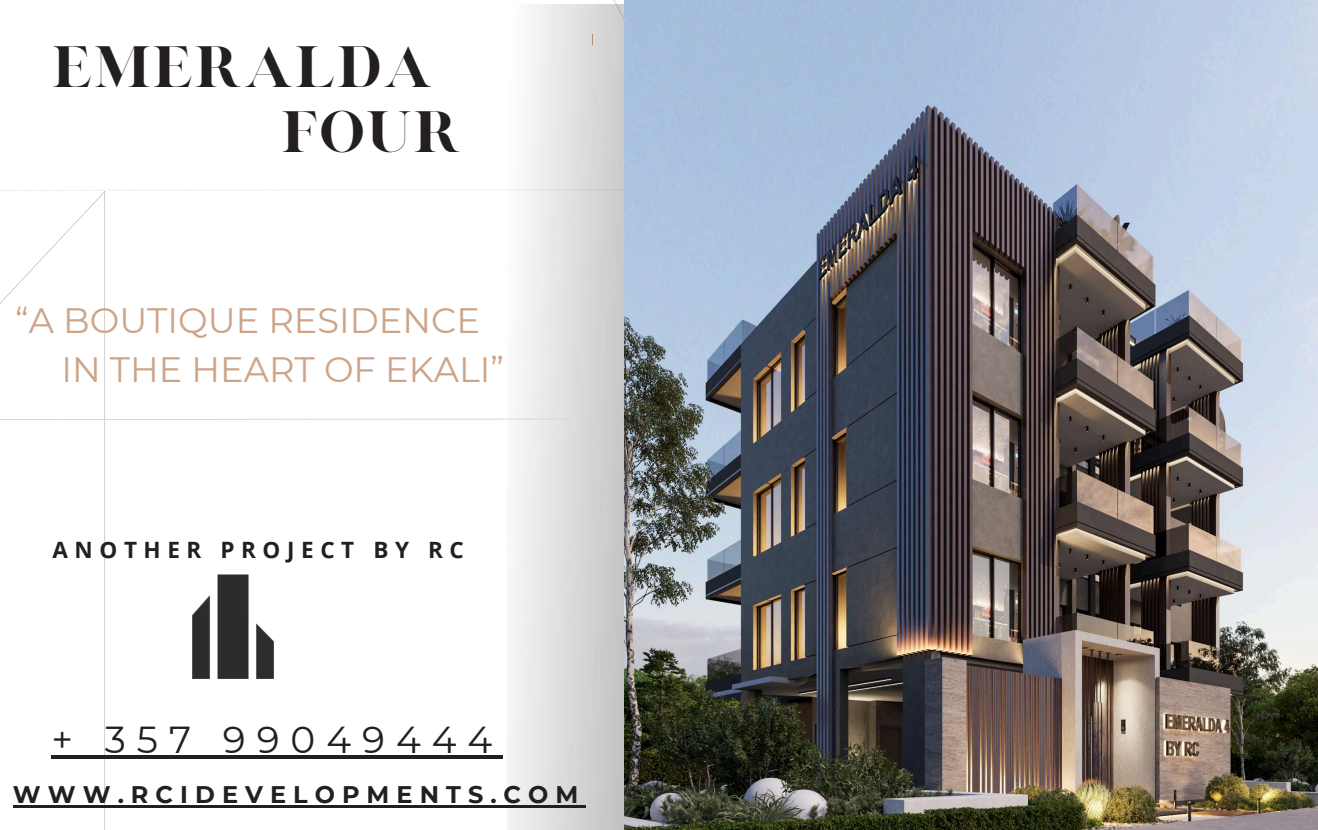
<style>
.page{position:relative;width:1318px;height:830px;background:#fff}
.page>*{position:absolute;margin:0;border:0;box-sizing:border-box;transform-origin:0 0}
.t1{font:47.25px/65.8px "London";color:#231f20}
.t2{font:37.5px "Montserrat";letter-spacing:.295em;color:#231f20}
.t3{font:35.25px/48.9px "Montserrat";color:#cda488}
.t4{font:700 24px "Montserrat";letter-spacing:.295em;color:#231f20}
.t5{font:700 22.5px "Open Sans";letter-spacing:.295em;color:#231f20}
</style>
<div class="page">
<svg style="left:0;top:191px;width:105px;height:639px"></svg>
<img style="left:192px;top:574px;width:82px;height:105px">
<svg style="left:0;top:189px;width:507px;height:2px"></svg>
<img style="left:507px;top:4px;width:117px;height:826px">
<svg style="left:0;top:418px;width:582px;height:2px"></svg>
<img style="left:624px;top:0;width:694px;height:830px">
<hr style="left:13px;top:805px;width:572px;height:2px;background:#231f20">
<hr style="left:51px;top:755px;width:452px;height:3px;background:#231f20">
<h1 class="t1" style="left:281px;top:39px;width:183px;text-indent:-229px">EMERALDA<br>FOUR</h1>
<p class="t3" style="left:61px;top:296px;width:444px;text-indent:-46px">“A BOUTIQUE RESIDENCE<br>IN THE HEART OF EKALI”</p>
<p class="t5" style="left:53px;top:534px;width:413px">ANOTHER PROJECT BY RC</p>
<p class="t2" style="left:51px;top:716px;width:442px">+ 357 99049444</p>
<p class="t4" style="left:13px;top:780px;width:567px">WWW.RCIDEVELOPMENTS.COM</p>
</div>
